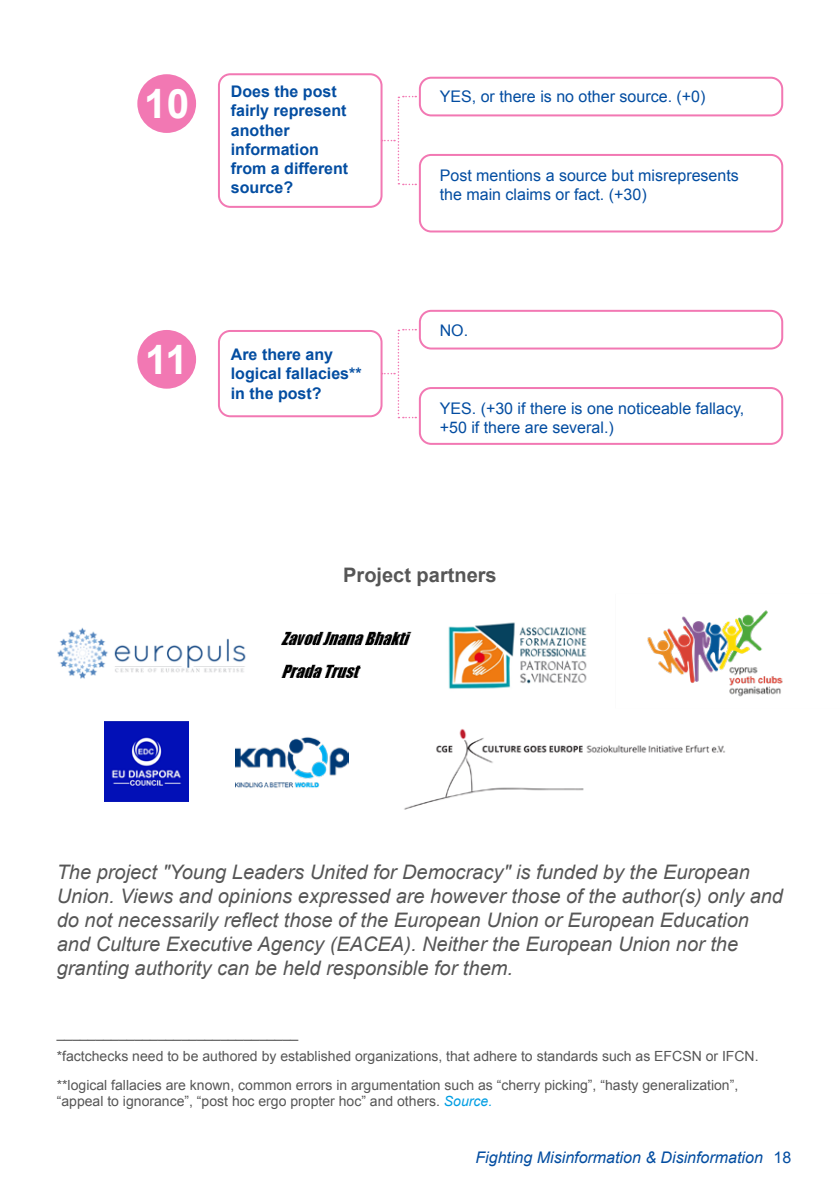
<style>
.page{position:relative;width:840px;height:1191px;background:#fff}
.page>*{position:absolute;margin:0;border:0;box-sizing:border-box;transform-origin:0 0}
.t1{font:700 40.4px "Arial";color:#fff}
.t2{font:italic 20px/24px "Arial";color:#565656}
.t3{font:700 20px "Arial";color:#565656}
.t4{font:16px/19.2px "Arial";color:#034da1}
.t5{font:700 16px/19.2px "Arial";color:#034da1}
.t6{font:italic 16px "Arial";color:#034da1}
.t7{font:14px/23.4px "Arial";color:#565656}
.s1{font-style:italic;color:#009ee3}
.s2{font-style:normal}
</style>
<div class="page">
<div style="left:418px;top:154px;width:364px;height:78px;border:2px solid #f278b3;border-radius:11px"></div>
<div style="left:418px;top:387px;width:364px;height:58px;border:2px solid #f278b3;border-radius:11px"></div>
<div style="left:218px;top:73px;width:164px;height:135px;border:2px solid #f278b3;border-radius:11px"></div>
<div style="left:218px;top:330px;width:164px;height:87px;border:2px solid #f278b3;border-radius:11px"></div>
<div style="left:418px;top:77px;width:364px;height:39px;border:2px solid #f278b3;border-radius:11px"></div>
<div style="left:418px;top:310px;width:364px;height:39px;border:2px solid #f278b3;border-radius:11px"></div>
<div style="left:137px;top:74px;width:59px;height:59px;background:#f278b3;border-radius:50%"></div>
<div style="left:137px;top:330px;width:59px;height:59px;background:#f278b3;border-radius:50%"></div>
<svg style="left:381px;top:96px;width:35px;height:89px"></svg>
<svg style="left:381px;top:329px;width:35px;height:89px"></svg>
<img style="left:57px;top:627px;width:189px;height:52px">
<img style="left:448px;top:622px;width:139px;height:67px">
<img style="left:647px;top:610px;width:136px;height:87px">
<img style="left:404px;top:729px;width:321px;height:81px">
<img style="left:105px;top:721px;width:83px;height:80px">
<img style="left:235px;top:737px;width:113px;height:51px">
<img style="left:281px;top:631px;width:131px;height:47px">
<h1 class="t1" style="left:144px;top:77px;width:47px">10</h1>
<p class="t5" style="left:231px;top:82px;width:119px">Does the post fairly represent another information from a different source?</p>
<h1 class="t1" style="left:145px;top:333px;width:44px">11</h1>
<p class="t5" style="left:231px;top:345px;width:132px">Are there any logical fallacies** in the post?</p>
<p class="t4" style="left:439px;top:87px;width:267px">YES, or there is no other source. (+0)</p>
<p class="t4" style="left:439px;top:166px;width:300px">Post mentions a source but misrepresents the main claims or fact. (+30)</p>
<p class="t4" style="left:439px;top:320px;width:30px">NO.</p>
<p class="t4" style="left:439px;top:399px;width:306px">YES. (+30 if there is one noticeable fallacy, +50 if there are several.)</p>
<p class="t3" style="left:343px;top:561px;width:155px">Project partners</p>
<p class="t2" style="left:57px;top:860px;width:727px">The project "Young Leaders United for Democracy" is funded by the European Union. Views and opinions expressed are however those of the author(s) only and do not necessarily reflect those of the European Union or European Education and Culture Executive Agency (EACEA). Neither the European Union nor the granting authority can be held responsible for them.</p>
<p class="t7" style="left:57px;top:1021px;width:703px">_______________________________<br>*factchecks need to be authored by established organizations, that adhere to standards such as EFCSN or IFCN.</p>
<p class="t7" style="left:57px;top:1076px;width:682px;line-height:16.8px">**logical fallacies are known, common errors in argumentation such as “cherry picking”, “hasty generalization”, “appeal to ignorance”, “post hoc ergo propter hoc” and others. <span class="s1">Source.</span></p>
<p class="t6" style="left:475px;top:1146px;width:317px">Fighting Misinformation &amp; Disinformation <span class="s2">18</span></p>
</div>
